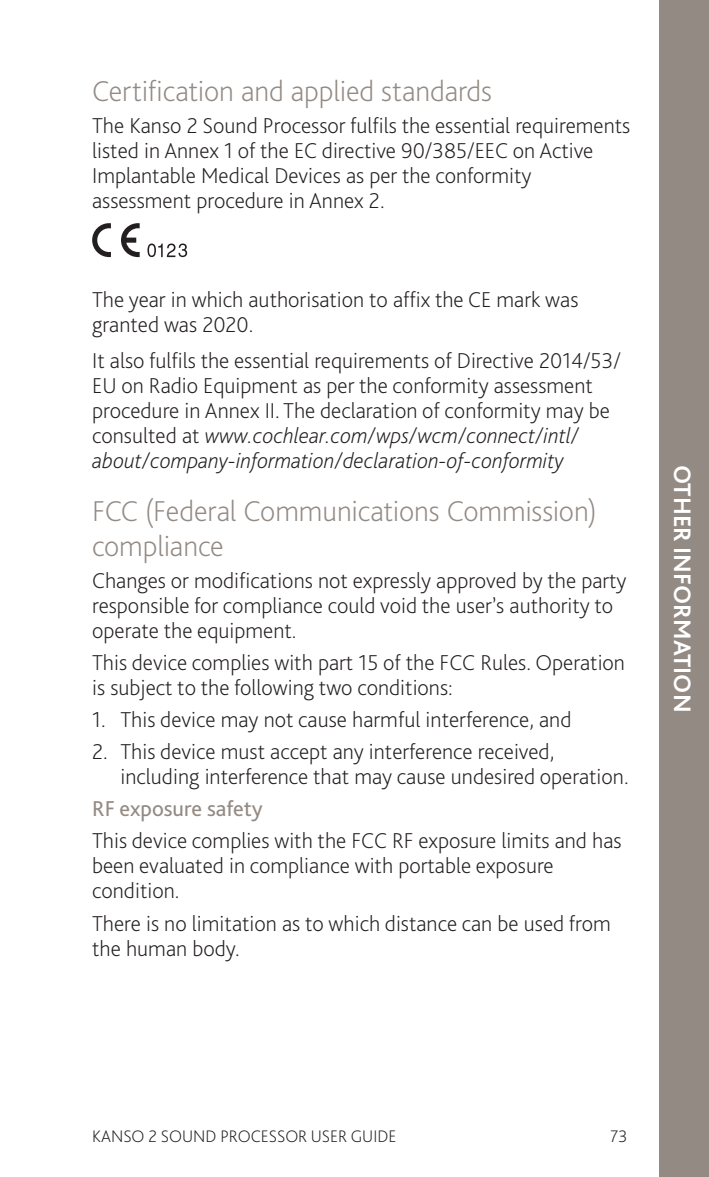
<style>
.page{position:relative;width:709px;height:1177px;background:#fff}
.page>*{position:absolute;margin:0;border:0;box-sizing:border-box;transform-origin:0 0}
.Heading_3_grey{font:200 30px/35px "Bliss Pro";letter-spacing:-.005em;color:#938a84}
.Side_tabs{font:700 25px "Bliss Pro";color:#fff}
.Body_Copy_-_Other_in{font:200 22.5px/25px "Bliss Pro";color:#231f20}
.Body_Copy_-_Table_9{font:200 22.5px/25px "Bliss Pro";color:#231f20}
.Body_Copy_-_steps{font:200 22.5px/25px "Bliss Pro";color:#231f20}
.Body_Copy_-_Table_9-2{font:22.5px "Bliss Pro";color:#938a84}
.t1{font:200 17.5px "Bliss Pro";color:#231f20}
.s1{font-style:italic}
</style>
<div class="page">
<div style="left:659px;top:0;width:50px;height:1176px;background:#938a84"></div>
<svg style="left:147px;top:243px;width:40px;height:14px"></svg>
<svg style="left:121px;top:223px;width:19px;height:34px"></svg>
<svg style="left:92px;top:223px;width:19px;height:34px"></svg>
<p class="Heading_3_grey" style="left:92px;top:73px;width:401px">Certification and applied standards</p>
<p class="Body_Copy_-_Other_in" style="left:92px;top:113px;width:539px">The Kanso 2 Sound Processor fulfils the essential requirements listed in Annex 1 of the EC directive 90/385/EEC on Active<br>I mplantable Medical Devices as per the conformity assessment procedure in Annex 2.</p>
<p class="Body_Copy_-_Other_in" style="left:92px;top:287px;width:488px">The year in which authorisation to affix the CE mark was granted was 2020.</p>
<p class="Body_Copy_-_Other_in" style="left:92px;top:347px;width:530px">It also fulfils the essential requirements of Directive 2014/53/ EU on Radio Equipment as per the conformity assessment procedure in Annex II . The declaration of conformity may be consulted at <span class="s1">www.cochlear.com/wps/wcm/connect/intl/ about/company-information/declaration-of-conformity</span></p>
<p class="Heading_3_grey" style="left:92px;top:492px;width:506px">FCC (Federal Communications Commission) compliance</p>
<p class="Body_Copy_-_Table_9" style="left:92px;top:567px;width:536px">Changes or modifications not expressly approved by the party responsible for compliance could void the user’s authority to operate the equipment.</p>
<p class="Body_Copy_-_Table_9" style="left:92px;top:649px;width:534px">This device complies with part 15 of the FCC Rules. Operation is subject to the following two conditions:</p>
<p class="Body_Copy_-_steps" style="left:92px;top:706px;width:481px">1. This device may not cause harmful interference, and</p>
<p class="Body_Copy_-_steps" style="left:120px;top:738px;width:509px;text-indent:-28px">2. This device must accept any interference received, including interference that may cause undesired operation.</p>
<p class="Body_Copy_-_Table_9-2" style="left:92px;top:794px;width:172px">RF exposure safety</p>
<p class="Body_Copy_-_Table_9" style="left:92px;top:827px;width:531px">This device complies with the FCC RF exposure limits and has been evaluated in compliance with portable exposure condition.</p>
<p class="Body_Copy_-_Table_9" style="left:92px;top:910px;width:520px">There is no limitation as to which distance can be used from the human body.</p>
<p class="Side_tabs" style="left:698px;top:464px;width:249px;rotate:90deg">OTHER INFORMATION</p>
<p class="t1" style="left:92px;top:1125px;width:306px">KANSO 2 SOUND PROCESSOR USER GUI DE</p>
<p class="t1" style="left:610px;top:1125px;width:18px">73</p>
</div>
